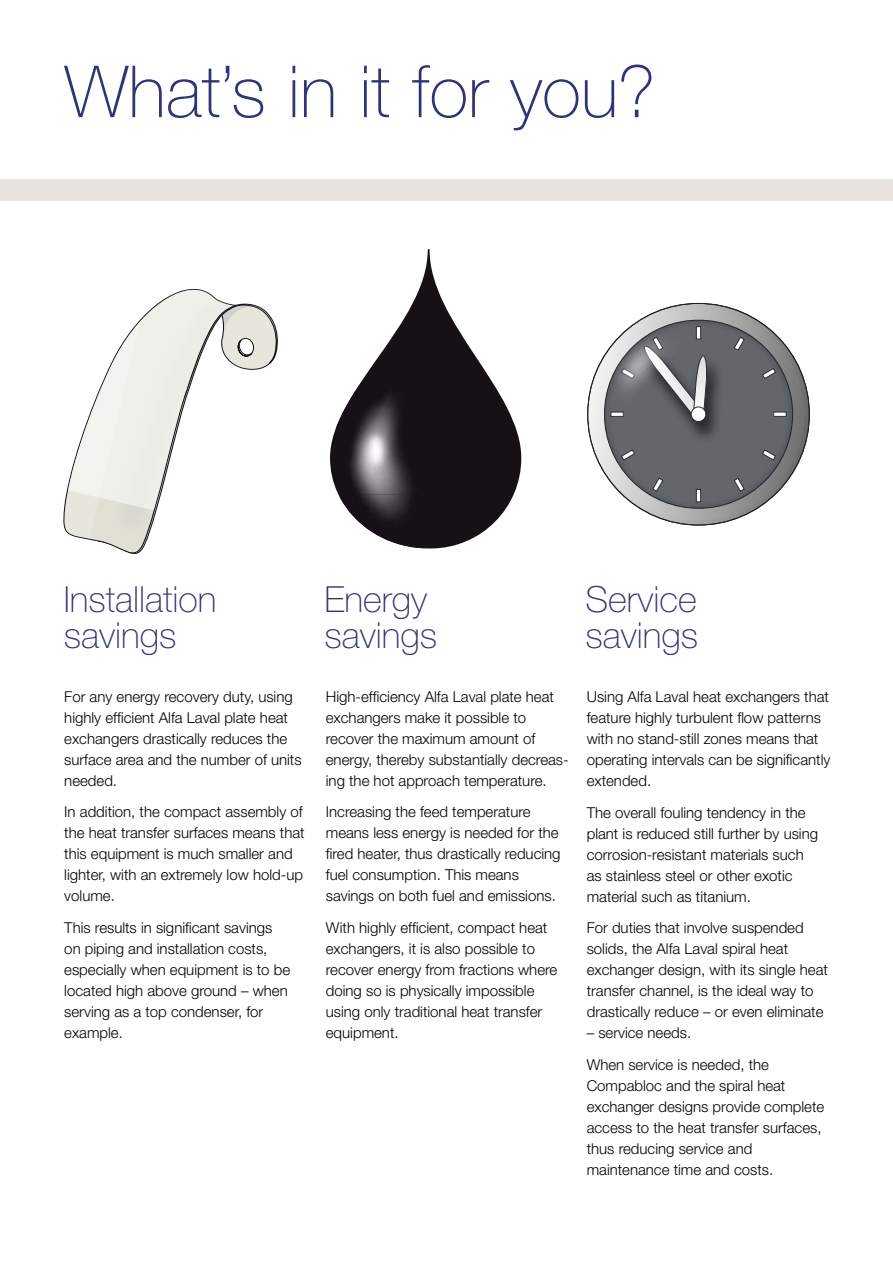
<style>
.page{position:relative;width:893px;height:1263px;background:#fff}
.page>*{position:absolute;margin:0;border:0;box-sizing:border-box;transform-origin:0 0}
.t1{font:100 72px "Helvetica Neue";color:#303475}
.t2{font:100 36px/36px "Helvetica Neue";color:#303475}
.t3{font:300 15px/21px "Helvetica Neue";color:#000}
</style>
<div class="page">
<img style="left:87px;top:529px;width:64px;height:25px">
<img style="left:63px;top:289px;width:173px;height:240px">
<svg style="left:214px;top:305px;width:64px;height:70px"></svg>
<svg style="left:330px;top:249px;width:191px;height:299px"></svg>
<img style="left:335px;top:355px;width:107px;height:193px">
<img style="left:339px;top:406px;width:74px;height:88px">
<div style="left:0;top:179px;width:893px;height:21px;background:#e9e4df"></div>
<svg style="left:592px;top:308px;width:212px;height:212px"></svg>
<h1 class="t1" style="left:64px;top:51px;width:593px">What’s in it for you?</h1>
<h2 class="t2" style="left:64px;top:581px;width:154px">Installation savings</h2>
<h2 class="t2" style="left:324px;top:581px;width:114px">Energy savings</h2>
<h2 class="t2" style="left:585px;top:581px;width:114px">Service savings</h2>
<p class="t3" style="left:64px;top:685px;width:239px">For any energy recovery duty, using highly efficient Alfa Laval plate heat exchangers drastically reduces the surface area and the number of units needed.</p>
<p class="t3" style="left:64px;top:801px;width:242px">In addition, the compact assembly of the heat transfer surfaces means that this equipment is much smaller and lighter, with an extremely low hold-up volume.</p>
<p class="t3" style="left:64px;top:916px;width:227px">This results in significant savings on piping and installation costs, especially when equipment is to be located high above ground – when serving as a top condenser, for example.</p>
<p class="t3" style="left:326px;top:685px;width:244px">High-efficiency Alfa Laval plate heat exchangers make it possible to recover the maximum amount of energy, thereby substantially decreas&shy;ing the hot approach temperature.</p>
<p class="t3" style="left:326px;top:801px;width:236px">Increasing the feed temperature means less energy is needed for the fired heater, thus drastically reducing fuel consumption. This means savings on both fuel and emissions.</p>
<p class="t3" style="left:326px;top:916px;width:233px">With highly efficient, compact heat exchangers, it is also possible to recover energy from fractions where doing so is physically impossible using only traditional heat transfer equipment.</p>
<p class="t3" style="left:587px;top:686px;width:245px">Using Alfa Laval heat exchangers that feature highly turbulent flow patterns with no stand-still zones means that operating intervals can be significantly extended.</p>
<p class="t3" style="left:587px;top:801px;width:233px">The overall fouling tendency in the plant is reduced still further by using corrosion-resistant materials such as stainless steel or other exotic material such as titanium.</p>
<p class="t3" style="left:587px;top:917px;width:243px">For duties that involve suspended solids, the Alfa Laval spiral heat exchanger design, with its single heat transfer channel, is the ideal way to drastically reduce – or even eliminate</p>
<p class="t3" style="left:587px;top:1017px;width:184px;line-height:31.5px">– service needs.<br>When service is needed, the</p>
<p class="t3" style="left:587px;top:1074px;width:239px">Compabloc and the spiral heat exchanger designs provide complete access to the heat transfer surfaces, thus reducing service and maintenance time and costs.</p>
</div>
